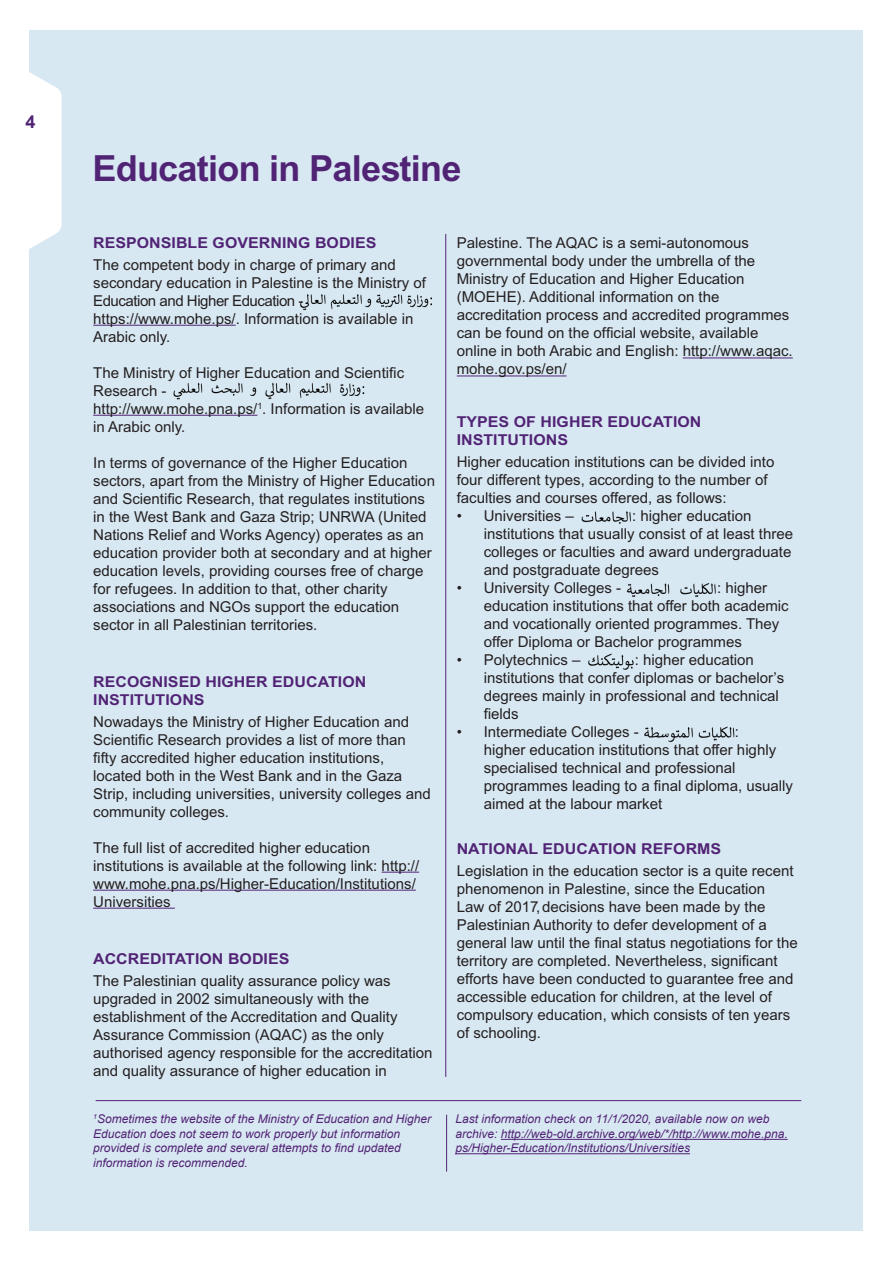
<style>
.page{position:relative;width:893px;height:1263px;background:#fff}
.page>*{position:absolute;margin:0;border:0;box-sizing:border-box;transform-origin:0 0}
.t1{font:700 36px "Arial MT Std";letter-spacing:-.02em;color:#512375}
.t2{font:700 18px "Arial";color:#512375}
.t3{font:15px/18px "Arial MT Std";color:#231f20}
.Tittel-2{font:700 15px/18px "Arial MT Std";letter-spacing:.005em;color:#512375;scale:1.06 1}
.t4{font:italic 12px/14.4px "Arial";color:#512375}
</style>
<div class="page">
<div style="left:30px;top:30px;width:833px;height:1201px;background:#d8e8f2"></div>
<svg style="left:29px;top:30px;width:33px;height:269px"></svg>
<hr style="left:445px;top:234px;width:1px;height:843px;background:#512375">
<hr style="left:93px;top:325px;width:143px;height:1px;background:#512375">
<hr style="left:93px;top:415px;width:164px;height:1px;background:#512375">
<hr style="left:382px;top:872px;width:37px;height:1px;background:#512375">
<hr style="left:93px;top:890px;width:323px;height:1px;background:#512375">
<hr style="left:93px;top:908px;width:82px;height:1px;background:#512375">
<hr style="left:683px;top:358px;width:110px;height:1px;background:#512375">
<hr style="left:457px;top:376px;width:110px;height:1px;background:#512375">
<hr style="left:501px;top:1139px;width:287px;height:1px;background:#512375">
<hr style="left:455px;top:1153px;width:235px;height:1px;background:#512375">
<hr style="left:446px;top:1115px;width:1px;height:56px;background:#512375">
<hr style="left:96px;top:1100px;width:705px;height:1px;background:#512375">
<img style="left:300px;top:294px;width:132px;height:17px">
<img style="left:173px;top:382px;width:192px;height:18px">
<img style="left:582px;top:511px;width:49px;height:13px">
<img style="left:626px;top:583px;width:90px;height:14px">
<img style="left:588px;top:653px;width:46px;height:17px">
<img style="left:644px;top:726px;width:91px;height:17px">
<p class="t2" style="left:26px;top:110px;width:12px">4</p>
<p class="t1" style="left:92px;top:148px;width:370px">Education in Palestine</p>
<p class="Tittel-2" style="left:93px;top:234px;width:269px">RESPONSIBLE GOVERNING BODIES</p>
<p class="t3" style="left:93px;top:255px;width:334px">The competent body in charge of primary and secondary education in Palestine is the Ministry of<br>Education and Higher Education -</p>
<p class="t3" style="left:93px;top:309px;width:322px">https://www.mohe.ps/. Information is available in<br>Arabic only.</p>
<p class="t3" style="left:93px;top:363px;width:312px">The Ministry of Higher Education and Scientific<br>Research -</p>
<p class="t3" style="left:93px;top:399px;width:332px">http://www.mohe.pna.ps/<sup>1</sup>. Information is available in Arabic only.</p>
<p class="t3" style="left:93px;top:453px;width:343px">In terms of governance of the Higher Education sectors, apart from the Ministry of Higher Education and Scientific Research, that regulates institutions in the West Bank and Gaza Strip; UNRWA (United Nations Relief and Works Agency) operates as an education provider both at secondary and at higher education levels, providing courses free of charge for refugees. In addition to that, other charity associations and NGOs support the education sector in all Palestinian territories.</p>
<p class="Tittel-2" style="left:93px;top:672px;width:259px">RECOGNISED HIGHER EDUCATION<br>INSTITUTIONS</p>
<p class="t3" style="left:93px;top:712px;width:339px">Nowadays the Ministry of Higher Education and Scientific Research provides a list of more than fifty accredited higher education institutions, located both in the West Bank and in the Gaza Strip, including universities, university colleges and community colleges.</p>
<p class="t3" style="left:93px;top:838px;width:327px">The full list of accredited higher education institutions is available at the following link: http:// www.mohe.pna.ps/Higher-Education/Institutions/ Universities</p>
<p class="Tittel-2" style="left:93px;top:949px;width:187px">ACCREDITATION BODIES</p>
<p class="t3" style="left:93px;top:971px;width:341px">The Palestinian quality assurance policy was upgraded in 2002 simultaneously with the establishment of the Accreditation and Quality Assurance Commission (AQAC) as the only authorised agency responsible for the accreditation and quality assurance of higher education in</p>
<p class="t3" style="left:457px;top:234px;width:338px">Palestine. The AQAC is a semi-autonomous governmental body under the umbrella of the Ministry of Education and Higher Education (MOEHE). Additional information on the accreditation process and accredited programmes can be found on the official website, available online in both Arabic and English: http://www.aqac. mohe.gov.ps/en/</p>
<p class="Tittel-2" style="left:457px;top:413px;width:232px">TYPES OF HIGHER EDUCATION<br>INSTITUTIONS</p>
<p class="t3" style="left:457px;top:452px;width:319px">Higher education institutions can be divided into four different types, according to the number of faculties and courses offered, as follows:</p>
<p class="t3" style="left:457px;top:506px;width:119px">• Universities –</p>
<p class="t3" style="left:484px;top:506px;width:311px;text-indent:148px">: higher education institutions that usually consist of at least three colleges or faculties and award undergraduate and postgraduate degrees</p>
<p class="t3" style="left:457px;top:578px;width:166px">• University Colleges -</p>
<p class="t3" style="left:484px;top:578px;width:306px;text-indent:233px">: higher education institutions that offer both academic and vocationally oriented programmes. They offer Diploma or Bachelor programmes</p>
<p class="t3" style="left:457px;top:650px;width:125px">• Polytechnics –</p>
<p class="t3" style="left:484px;top:650px;width:302px;text-indent:151px">: higher education institutions that confer diplomas or bachelor’s degrees mainly in professional and technical fields</p>
<p class="t3" style="left:457px;top:722px;width:184px">• Intermediate Colleges -</p>
<p class="t3" style="left:484px;top:722px;width:311px;text-indent:251px">:<br>higher education institutions that offer highly specialised technical and professional programmes leading to a final diploma, usually aimed at the labour market</p>
<p class="Tittel-2" style="left:457px;top:840px;width:251px">NATIONAL EDUCATION REFORMS</p>
<p class="t3" style="left:457px;top:861px;width:343px">Legislation in the education sector is a quite recent phenomenon in Palestine, since the Education<br>Law of 2017, decisions have been made by the Palestinian Authority to defer development of a general law until the final status negotiations for the territory are completed. Nevertheless, significant efforts have been conducted to guarantee free and accessible education for children, at the level of compulsory education, which consists of ten years of schooling.</p>
<p class="t4" style="left:93px;top:1112px;width:340px"><sup>1</sup>Sometimes the website of the Ministry of Education and Higher Education does not seem to work properly but information provided is complete and several attempts to find updated information is recommended.</p>
<p class="t4" style="left:455px;top:1112px;width:334px">Last information check on 11/1/2020, available now on web archive: http://web-old.archive.org/web/*/http://www.mohe.pna. ps/Higher-Education/Institutions/Universities</p>
</div>
